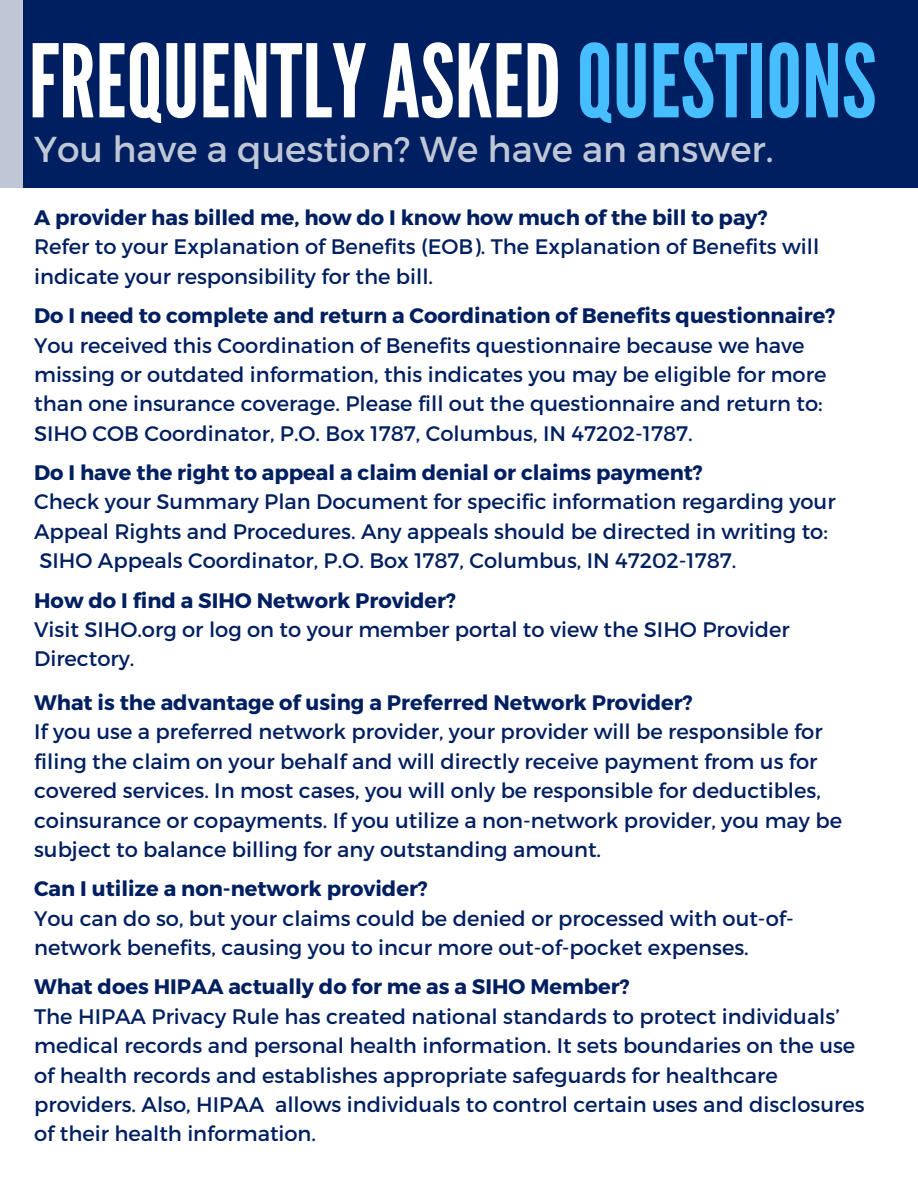
<style>
.page{position:relative;width:918px;height:1188px;background:#fff}
.page>*{position:absolute;margin:0;border:0;box-sizing:border-box;transform-origin:0 0}
.t1{font:101.1px "League Gothic";color:#fff}
.t2{font:36px "Montserrat";color:#bfc7d7}
.t3{font:21px/29.4px "Montserrat";color:#001f60}
.t4{font:700 21px "Montserrat";color:#001f60}
.s1{color:#46beff}
</style>
<div class="page">
<div style="left:0;top:0;width:918px;height:188px;background:#001f60"></div>
<div style="left:0;top:0;width:23px;height:188px;background:#bfc7d7"></div>
<h1 class="t1" style="left:29px;top:23px;width:849px">FREQUENTLYASKED<span class="s1">QUESTIONS</span></h1>
<h2 class="t2" style="left:34px;top:126px;width:741px">You have a question? We have an answer.</h2>
<p class="t4" style="left:34px;top:204px;width:735px">A provider has billed me, how do I know how much of the bill to pay?</p>
<p class="t3" style="left:34px;top:231px;width:787px">Refer to your Explanation of Benefits (EOB). The Explanation of Benefits will indicate your responsibility for the bill.</p>
<p class="t4" style="left:34px;top:302px;width:803px">Do I need to complete and return a Coordination of Benefits questionnaire?</p>
<p class="t3" style="left:34px;top:329px;width:794px">You received this Coordination of Benefits questionnaire because we have missing or outdated information, this indicates you may be eligible for more than one insurance coverage. Please fill out the questionnaire and return to:</p>
<p class="t3" style="left:34px;top:417px;width:660px">SIHO COB Coordinator, P.O. Box 1787, Columbus, IN 47202-1787.</p>
<p class="t4" style="left:34px;top:459px;width:670px">Do I have the right to appeal a claim denial or claims payment?</p>
<p class="t3" style="left:34px;top:486px;width:803px">Check your Summary Plan Document for specific information regarding your<br>Appeal Rights and Procedures. Any appeals should be directed in writing to:</p>
<p class="t3" style="left:40px;top:545px;width:698px">SIHO Appeals Coordinator, P.O. Box 1787, Columbus, IN 47202-1787.</p>
<p class="t4" style="left:34px;top:586px;width:424px">How do I find a SIHO Network Provider?</p>
<p class="t3" style="left:34px;top:614px;width:757px">Visit SIHO.org or log on to your member portal to view the SIHO Provider<br>Directory.</p>
<p class="t4" style="left:34px;top:689px;width:660px">What is the advantage of using a Preferred Network Provider?</p>
<p class="t3" style="left:34px;top:716px;width:809px">If you use a preferred network provider, your provider will be responsible for filing the claim on your behalf and will directly receive payment from us for covered services. In most cases, you will only be responsible for deductibles, coinsurance or copayments. If you utilize a non-network provider, you may be subject to balance billing for any outstanding amount.</p>
<p class="t4" style="left:34px;top:875px;width:395px">Can I utilize a non-network provider?</p>
<p class="t3" style="left:34px;top:902px;width:761px">You can do so, but your claims could be denied or processed with out-of&shy;network benefits, causing you to incur more out-of-pocket expenses.</p>
<p class="t4" style="left:34px;top:973px;width:597px">What does HIPAA actually do for me as a SIHO Member?</p>
<p class="t3" style="left:34px;top:1001px;width:832px">The HIPAA Privacy Rule has created national standards to protect individuals’ medical records and personal health information. It sets boundaries on the use of health records and establishes appropriate safeguards for healthcare providers. Also, HIPAA allows individuals to control certain uses and disclosures of their health information.</p>
</div>
